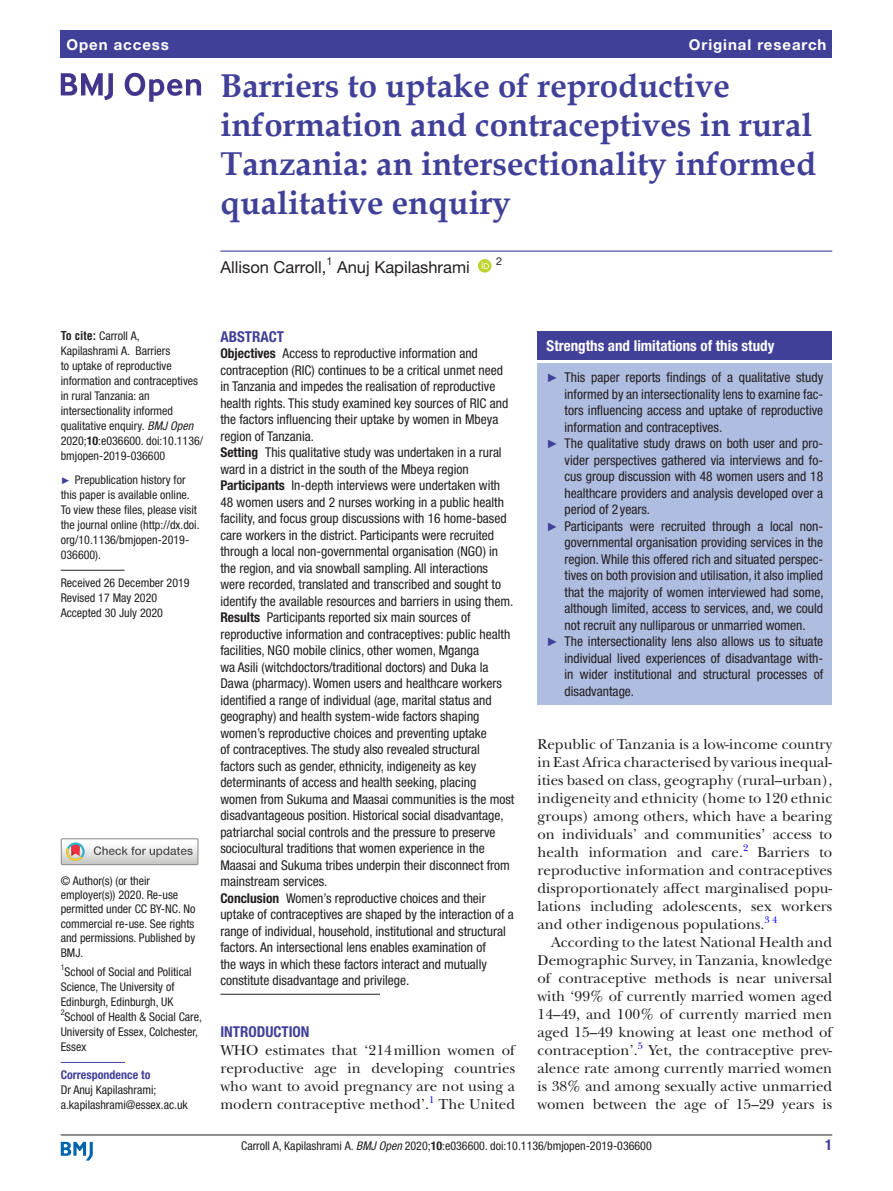
<style>
.page{position:relative;width:893px;height:1191px;background:#fff}
.page>*{position:absolute;margin:0;border:0;box-sizing:border-box;transform-origin:0 0}
.t1{font:700 33px/39px "Book Antiqua";color:#414099}
.t2{font:16.5px "Helvetica Neue LT Std";color:#231f20}
.t3{font:15px/18px "New Baskerville";color:#231f20;text-align:justify}
.t4{font:700 condensed 15px "Helvetica Neue LT Std";color:#fff}
.t5{font:700 15px "Helvetica Neue LT Std";letter-spacing:.065em;color:#fff}
.t6{font:700 condensed 15px "Helvetica Neue LT Std";color:#414099}
.t7{font:condensed 13.5px/16.5px "Helvetica Neue LT Std";color:#231f20}
.t8{font:condensed 12px/15px "Helvetica Neue LT Std";color:#231f20}
.t9{font:700 condensed 12px "Helvetica Neue LT Std";color:#414099}
.t10{font:10.95px "Helvetica Neue LT Std";color:#231f20}
.t11{font:9.9px "New Baskerville";color:#00f}
.t12{font:condensed 7.95px "Helvetica Neue LT Std";color:#231f20}
.s1{font-family:"Helvetica LT Std";font-weight:700}
.s2{font-style:italic}
.s3{font-weight:700}
.s4{font-family:"Arial";font-stretch:normal;font-size:9.75px;color:#414099}
.s5{font-family:"Arial";font-stretch:normal;font-size:12px;color:#414099}
</style>
<div class="page">
<hr style="left:61px;top:1134px;width:771px;height:1px;background:#231f20">
<svg style="left:61px;top:1141px;width:32px;height:19px"></svg>
<div style="left:61px;top:31px;width:771px;height:27px;background:#414099"></div>
<hr style="left:220px;top:250px;width:612px;height:2px;background:#414099">
<svg style="left:478px;top:259px;width:13px;height:14px"></svg>
<hr style="left:61px;top:570px;width:64px;height:1px;background:#231f20">
<hr style="left:61px;top:1062px;width:64px;height:1px;background:#414099">
<svg style="left:61px;top:73px;width:52px;height:27px"></svg>
<svg style="left:125px;top:73px;width:76px;height:29px"></svg>
<div style="left:61px;top:838px;width:138px;height:27px;border:1px solid #969090"></div>
<svg style="left:61px;top:838px;width:137px;height:26px"></svg>
<hr style="left:220px;top:994px;width:160px;height:1px;background:#231f20">
<div style="left:538px;top:331px;width:294px;height:29px;background:#414099"></div>
<div style="left:538px;top:364px;width:294px;height:341px;background:#afbde1"></div>
<p class="t5" style="left:66px;top:35px;width:104px">Open access</p>
<p class="t5" style="left:689px;top:35px;width:139px">Original research</p>
<h1 class="t1" style="left:220px;top:66px;width:597px">Barriers to uptake of reproductive information and contraceptives in rural Tanzania: an intersectionality informed qualitative enquiry</h1>
<p class="t2" style="left:220px;top:257px;width:108px">Allison Carroll,</p>
<p class="t10" style="left:326px;top:255px;width:8px">1</p>
<p class="t2" style="left:337px;top:257px;width:134px">Anuj Kapilashrami</p>
<p class="t10" style="left:496px;top:255px;width:8px">2</p>
<p class="t8" style="left:61px;top:328px;width:144px"><span class="s1">To cite:</span> Carroll A,<br>Kapilashrami A. Barriers<br>to uptake of reproductive information and contraceptives in rural Tanzania: an intersectionality informed qualitative enquiry. <span class="s2">BMJ Open<br></span>2020;<span class="s3">10</span>:e036600. doi:10.1136/ bmjopen-2019-036600</p>
<p class="t8" style="left:61px;top:472px;width:140px"><span class="s4">►</span> Prepublication history for this paper is available online.<br>To view these files, please visit the journal online (http://dx.doi. org/10.1136/bmjopen-2019-<br>036600).</p>
<p class="t8" style="left:61px;top:575px;width:130px">Received 26 December 2019<br>Revised 17 May 2020<br>Accepted 30 July 2020</p>
<p class="t8" style="left:61px;top:873px;width:136px;line-height:14.4px">© Author(s) (or their employer(s)) 2020. Re-use permitted under CC BY-NC. No commercial re-use. See rights and permissions. Published by<br>BMJ.</p>
<p class="t12" style="left:61px;top:963px;width:5px">1</p>
<p class="t8" style="left:61px;top:964px;width:143px;text-indent:4px">School of Social and Political<br>Science, The University of<br>Edinburgh, Edinburgh, UK<br><sup>2</sup>School of Health &amp; Social Care,<br>University of Essex, Colchester,<br>Essex</p>
<p class="t9" style="left:61px;top:1067px;width:91px">Correspondence to</p>
<p class="t8" style="left:61px;top:1082px;width:129px">Dr Anuj Kapilashrami; a.kapilashrami@essex.ac.uk</p>
<p class="t6" style="left:220px;top:327px;width:65px">ABSTRACT</p>
<p class="t7" style="left:220px;top:345px;width:296px"><span class="s3">Objectives</span> Access to reproductive information and contraception (RIC) continues to be a critical unmet need in Tanzania and impedes the realisation of reproductive health rights. This study examined key sources of RIC and the factors influencing their uptake by women in Mbeya region of Tanzania.<br><span class="s3">Setting</span> This qualitative study was undertaken in a rural ward in a district in the south of the Mbeya region <span class="s3">Participants</span> In-depth interviews were undertaken with 48 women users and 2 nurses working in a public health facility, and focus group discussions with 16 home-based care workers in the district. Participants were recruited through a local non-governmental organisation (NGO) in the region, and via snowball sampling. All interactions were recorded, translated and transcribed and sought to identify the available resources and barriers in using them.<br><span class="s3">Results</span> Participants reported six main sources of reproductive information and contraceptives: public health facilities, NGO mobile clinics, other women, Mganga<br>wa Asili (witchdoctors/traditional doctors) and Duka la Dawa (pharmacy). Women users and healthcare workers identified a range of individual (age, marital status and geography) and health system-wide factors shaping women’s reproductive choices and preventing uptake<br>of contraceptives. The study also revealed structural factors such as gender, ethnicity, indigeneity as key determinants of access and health seeking, placing women from Sukuma and Maasai communities is the most disadvantageous position. Historical social disadvantage, patriarchal social controls and the pressure to preserve sociocultural traditions that women experience in the Maasai and Sukuma tribes underpin their disconnect from mainstream services.<br><span class="s3">Conclusion</span> Women’s reproductive choices and their uptake of contraceptives are shaped by the interaction of a range of individual, household, institutional and structural factors. An intersectional lens enables examination of<br>the ways in which these factors interact and mutually constitute disadvantage and privilege.</p>
<p class="t6" style="left:220px;top:1023px;width:91px">INTRODUCTION</p>
<p class="t3" style="left:220px;top:1041px;width:296px">WHO estimates that ‘214million women of reproductive age in developing countries who want to avoid pregnancy are not using a modern contraceptive method’.<sup>1</sup> The United</p>
<p class="t4" style="left:547px;top:336px;width:229px">Strengths and limitations of this study</p>
<p class="t7" style="left:547px;top:369px;width:278px"><span class="s5">►</span> This paper reports findings of a qualitative study</p>
<p class="t7" style="left:565px;top:386px;width:260px">informed by an intersectionality lens to examine fac-</p>
<p class="t7" style="left:565px;top:402px;width:260px">tors influencing access and uptake of reproductive</p>
<p class="t7" style="left:565px;top:419px;width:159px">information and contraceptives.</p>
<p class="t7" style="left:547px;top:435px;width:278px"><span class="s5">►</span> The qualitative study draws on both user and pro-</p>
<p class="t7" style="left:565px;top:452px;width:260px">vider perspectives gathered via interviews and fo-</p>
<p class="t7" style="left:565px;top:468px;width:260px">cus group discussion with 48 women users and 18</p>
<p class="t7" style="left:565px;top:485px;width:260px">healthcare providers and analysis developed over a</p>
<p class="t7" style="left:565px;top:501px;width:87px">period of 2 years.</p>
<p class="t7" style="left:547px;top:518px;width:278px"><span class="s5">►</span> Participants were recruited through a local non-</p>
<p class="t7" style="left:565px;top:534px;width:260px">governmental organisation providing services in the</p>
<p class="t7" style="left:565px;top:551px;width:260px">region. While this offered rich and situated perspec-</p>
<p class="t7" style="left:565px;top:567px;width:260px">tives on both provision and utilisation, it also implied</p>
<p class="t7" style="left:565px;top:584px;width:261px">that the majority of women interviewed had some,</p>
<p class="t7" style="left:565px;top:600px;width:260px">although limited, access to services, and, we could</p>
<p class="t7" style="left:565px;top:617px;width:243px">not recruit any nulliparous or unmarried women.</p>
<p class="t7" style="left:547px;top:633px;width:278px"><span class="s5">►</span> The intersectionality lens also allows us to situate</p>
<p class="t7" style="left:565px;top:650px;width:260px">individual lived experiences of disadvantage with-</p>
<p class="t7" style="left:565px;top:666px;width:260px">in wider institutional and structural processes of</p>
<p class="t7" style="left:565px;top:683px;width:71px">disadvantage.</p>
<p class="t3" style="left:538px;top:735px;width:296px">Republic of Tanzania is a low-income country in East Africa characterised by various inequal&shy;ities based on class, geography (rural–urban), indigeneity and ethnicity (home to 120 ethnic groups) among others, which have a bearing on individuals’ and communities’ access to health information and care.<sup>2</sup></p>
<p class="t3" style="left:538px;top:843px;width:296px;text-indent:220px">Barriers to reproductive information and contraceptives disproportionately affect marginalised popu&shy;lations including adolescents, sex workers and other indigenous populations.</p>
<p class="t11" style="left:764px;top:913px;width:14px">3 4</p>
<p class="t3" style="left:538px;top:933px;width:296px;text-indent:14px">According to the latest National Health and Demographic Survey, in Tanzania, knowledge of contraceptive methods is near universal with ‘99% of currently married women aged 14–49, and 100% of currently married men aged 15–49 knowing at least one method of contraception’.<sup>5</sup> Yet, the contraceptive prev&shy;alence rate among currently married women is 38% and among sexually active unmarried women between the age of 15–29 years is</p>
<p class="t8" style="left:241px;top:1137px;width:412px">Carroll A, Kapilashrami A. <span class="s2">BMJ Open</span> 2020;<span class="s3">10</span>:e036600. doi:10.1136/bmjopen-2019-036600</p>
<p class="t6" style="left:825px;top:1135px;width:9px">1</p>
</div>
